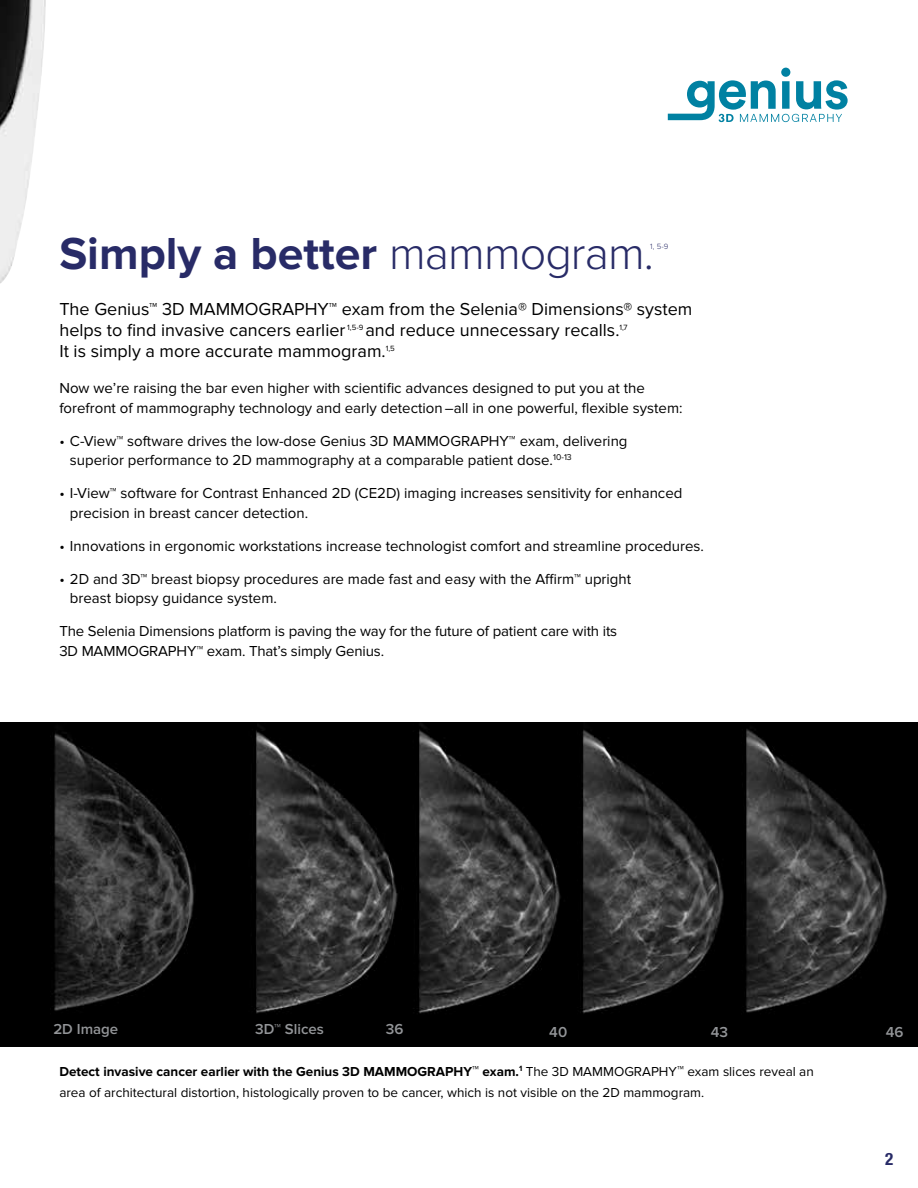
<style>
.page{position:relative;width:918px;height:1188px;background:#fff}
.page>*{position:absolute;margin:0;border:0;box-sizing:border-box;transform-origin:0 0}
.t1{font:700 46.5px "Proxima Nova";color:#282b67}
.t2{font:18px/21px "Proxima Nova";color:#000}
.t3{font:700 condensed 17.1px "Helvetica Neue LT Std";color:#282b67}
.t4{font:15px/19.5px "Proxima Nova";color:#000}
.t5{font:600 15px "Proxima Nova";color:#939598}
.t6{font:13.5px/21px "Proxima Nova";color:#000}
.t7{font:7.8px "Proxima Nova";color:#000}
.t8{font:300 7.8px "Proxima Nova";color:#282b67}
.s1{font-weight:300}
.s2{font-weight:700}
.s3{font-weight:700;font-size:15px}
.s4{font-size:15px}
</style>
<div class="page">
<img style="left:0;top:0;width:46px;height:284px">
<img style="left:0;top:722px;width:918px;height:324px">
<svg style="left:668px;top:68px;width:180px;height:54px"></svg>
<h1 class="t1" style="left:59px;top:227px;width:596px">Simply a better <span class="s1">mammogram.</span></h1>
<p class="t8" style="left:650px;top:242px;width:20px">1, 5-9</p>
<p class="t2" style="left:59px;top:299px;width:635px">The Genius™ 3D MAMMOGRAPHY™ exam from the Selenia® Dimensions® system helps to find invasive cancers earlier</p>
<p class="t7" style="left:347px;top:323px;width:18px">1,5-9</p>
<p class="t2" style="left:365px;top:320px;width:256px">and reduce unnecessary recalls.</p>
<p class="t7" style="left:619px;top:323px;width:10px">1,7</p>
<p class="t2" style="left:59px;top:341px;width:328px">It is simply a more accurate mammogram.</p>
<p class="t7" style="left:386px;top:344px;width:11px">1,5</p>
<p class="t4" style="left:59px;top:379px;width:625px">Now we’re raising the bar even higher with scientific advances designed to put you at the forefront of mammography technology and early detection –all in one powerful, flexible system:</p>
<p class="t4" style="left:70px;top:431px;width:559px;text-indent:-10px">• C-View™ software drives the low-dose Genius 3D MAMMOGRAPHY™ exam, delivering superior performance to 2D mammography at a comparable patient dose.<sup>10-13</sup></p>
<p class="t4" style="left:70px;top:484px;width:614px;text-indent:-10px">• I-View™ software for Contrast Enhanced 2D (CE2D) imaging increases sensitivity for enhanced precision in breast cancer detection.</p>
<p class="t4" style="left:59px;top:536px;width:646px">• Innovations in ergonomic workstations increase technologist comfort and streamline procedures.</p>
<p class="t4" style="left:70px;top:569px;width:563px;text-indent:-10px">• 2D and 3D™ breast biopsy procedures are made fast and easy with the Affirm™ upright breast biopsy guidance system.</p>
<p class="t4" style="left:59px;top:622px;width:559px">The Selenia Dimensions platform is paving the way for the future of patient care with its<br>3D MAMMOGRAPHY™ exam. That’s simply Genius.</p>
<p class="t5" style="left:53px;top:1021px;width:66px">2D Image</p>
<p class="t5" style="left:255px;top:1020px;width:70px">3D™ Slices</p>
<p class="t5" style="left:386px;top:1020px;width:19px">36</p>
<p class="t5" style="left:549px;top:1023px;width:19px">40</p>
<p class="t5" style="left:711px;top:1023px;width:19px">43</p>
<p class="t5" style="left:886px;top:1023px;width:19px">46</p>
<p class="t6" style="left:59px;top:1061px;width:756px"><span class="s2">Detect invasive cancer earlier with the Genius 3D MAMMOGRAPHY</span><span class="s3">™</span> <span class="s2">exam.</span><sup>1</sup> The 3D MAMMOGRAPHY<span class="s4">™</span> exam slices reveal an area of architectural distortion, histologically proven to be cancer, which is not visible on the 2D mammogram.</p>
<p class="t3" style="left:885px;top:1149px;width:10px">2</p>
</div>
